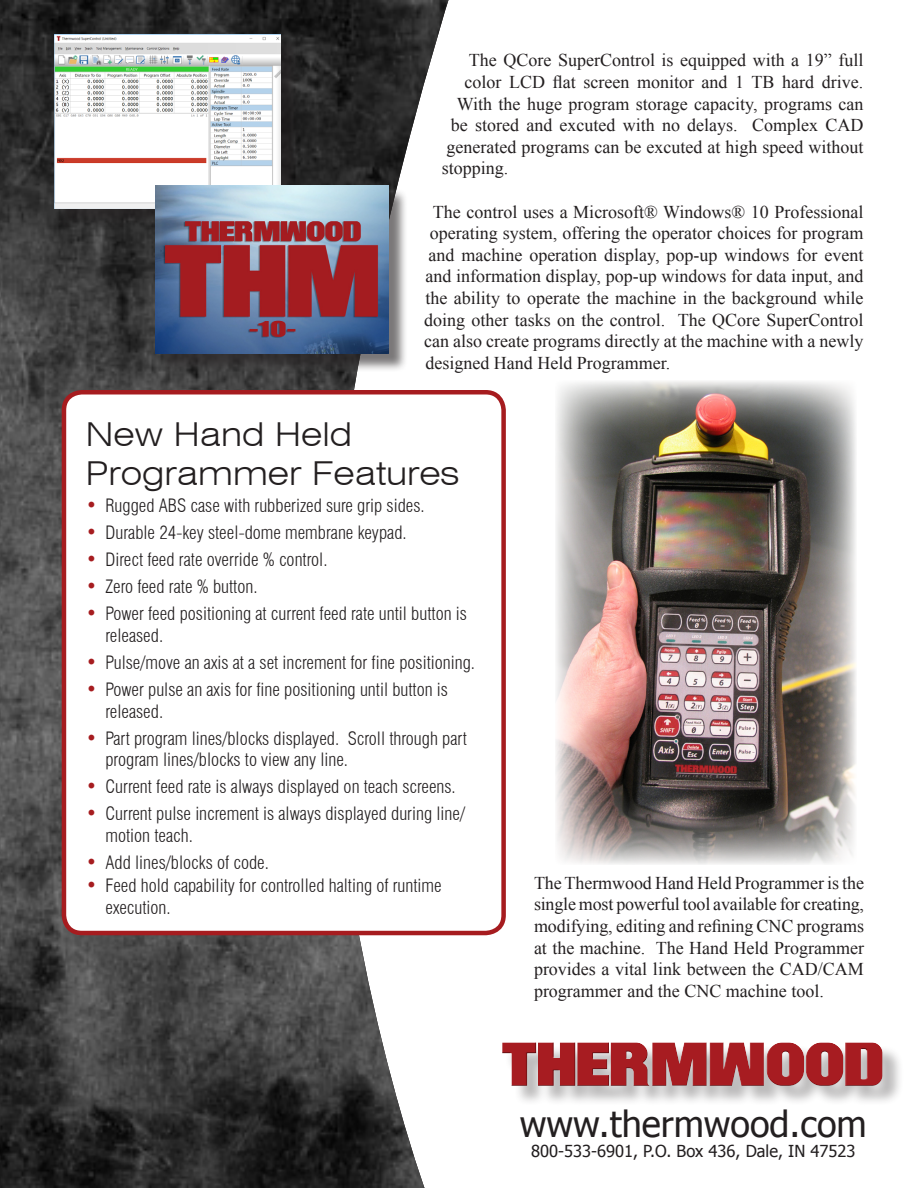
<style>
.page{position:relative;width:918px;height:1188px;background:#fff}
.page>*{position:absolute;margin:0;border:0;box-sizing:border-box;transform-origin:0 0}
.t1{font:60.45px "Thermwood";color:#a71c21}
.t2{font:36px "Tahoma";color:#231f20}
.t3{font:300 expanded 33px "Swiss 721 BT";color:#231f20}
.t4{font:18px/21.6px "Times New Roman";color:#231f20;text-align:justify}
.t5{font:300 condensed 18px/21.6px "Swiss 721 BT";color:#231f20}
.t6{font:16.5px "Tahoma";color:#231f20}
.s1{font-weight:900;font-stretch:expanded;font-size:19.5px;color:#a61c1f}
.s2{font-size:19.5px;color:#a61c1f}
</style>
<div class="page">
<img style="left:0;top:0;width:449px;height:1188px">
<img style="left:555px;top:381px;width:301px;height:484px">
<div style="left:64px;top:392px;width:440px;height:541px;background:#fff;border-radius:18px"></div>
<div style="left:62px;top:390px;width:444px;height:545px;border:4px solid #a61c1f;border-radius:18px"></div>
<div style="left:505px;top:1045px;width:399px;height:62px;background:#231f20;opacity:.3"></div>
<div style="left:502px;top:1042px;width:381px;height:44px;background:#231f20;opacity:.75"></div>
<div style="left:56px;top:37px;width:243px;height:190px;background:#231f20"></div>
<img style="left:54px;top:35px;width:227px;height:173px">
<div style="left:158px;top:188px;width:249px;height:184px;background:#231f20;opacity:.6"></div>
<img style="left:156px;top:186px;width:233px;height:168px">
<p class="t4" style="left:469px;top:49px;width:396px">The QCore SuperControl is equipped with a 19” full</p>
<p class="t4" style="left:464px;top:71px;width:401px">color LCD flat screen monitor and 1 TB hard drive.</p>
<p class="t4" style="left:457px;top:93px;width:408px">With the huge program storage capacity, programs can</p>
<p class="t4" style="left:451px;top:114px;width:414px">be stored and excuted with no delays. Complex CAD</p>
<p class="t4" style="left:446px;top:136px;width:419px">generated programs can be excuted at high speed without</p>
<p class="t4" style="left:442px;top:157px;width:68px">stopping.</p>
<p class="t4" style="left:433px;top:201px;width:432px">The control uses a Microsoft® Windows® 10 Professional</p>
<p class="t4" style="left:430px;top:222px;width:435px">operating system, offering the operator choices for program</p>
<p class="t4" style="left:428px;top:244px;width:437px">and machine operation display, pop-up windows for event</p>
<p class="t4" style="left:425px;top:265px;width:440px">and information display, pop-up windows for data input, and</p>
<p class="t4" style="left:425px;top:287px;width:440px">the ability to operate the machine in the background while</p>
<p class="t4" style="left:424px;top:309px;width:441px">doing other tasks on the control. The QCore SuperControl</p>
<p class="t4" style="left:424px;top:330px;width:441px">can also create programs directly at the machine with a newly</p>
<p class="t4" style="left:425px;top:352px;width:246px">designed Hand Held Programmer.</p>
<p class="t3" style="left:86px;top:415px;width:268px">New Hand Held</p>
<p class="t3" style="left:86px;top:454px;width:375px">Programmer Features</p>
<p class="t5" style="left:86px;top:495px;width:340px"><span class="s1">•</span> Rugged ABS case with rubberized sure grip sides.</p>
<p class="t5" style="left:86px;top:522px;width:322px"><span class="s2">•</span> Durable 24-key steel-dome membrane keypad.</p>
<p class="t5" style="left:86px;top:549px;width:243px"><span class="s2">•</span> Direct feed rate override % control.</p>
<p class="t5" style="left:86px;top:576px;width:173px"><span class="s2">•</span> Zero feed rate % button.</p>
<p class="t5" style="left:105px;top:603px;width:363px;text-indent:-19px"><span class="s2">•</span> Power feed positioning at current feed rate until button is released.</p>
<p class="t5" style="left:86px;top:652px;width:391px"><span class="s2">•</span> Pulse/move an axis at a set increment for fine positioning.</p>
<p class="t5" style="left:105px;top:679px;width:344px;text-indent:-19px"><span class="s2">•</span> Power pulse an axis for fine positioning until button is released.</p>
<p class="t5" style="left:105px;top:727px;width:363px;text-indent:-19px"><span class="s2">•</span> Part program lines/blocks displayed. Scroll through part program lines/blocks to view any line.</p>
<p class="t5" style="left:86px;top:776px;width:371px"><span class="s2">•</span> Current feed rate is always displayed on teach screens.</p>
<p class="t5" style="left:105px;top:803px;width:361px;text-indent:-19px"><span class="s2">•</span> Current pulse increment is always displayed during line/ motion teach.</p>
<p class="t5" style="left:86px;top:852px;width:184px"><span class="s2">•</span> Add lines/blocks of code.</p>
<p class="t5" style="left:105px;top:875px;width:338px;text-indent:-19px"><span class="s2">•</span> Feed hold capability for controlled halting of runtime execution.</p>
<p class="t4" style="left:534px;top:872px;width:332px">The Thermwood Hand Held Programmer is the single most powerful tool available for creating, modifying, editing and refining CNC programs at the machine. The Hand Held Programmer provides a vital link between the CAD/CAM programmer and the CNC machine tool.</p>
<h1 class="t1" style="left:502px;top:1039px;width:384px">THERMWOOD</h1>
<p class="t2" style="left:520px;top:1100px;width:348px">www.thermwood.com</p>
<p class="t6" style="left:531px;top:1140px;width:326px">800-533-6901, P.O. Box 436, Dale, IN 47523</p>
</div>
